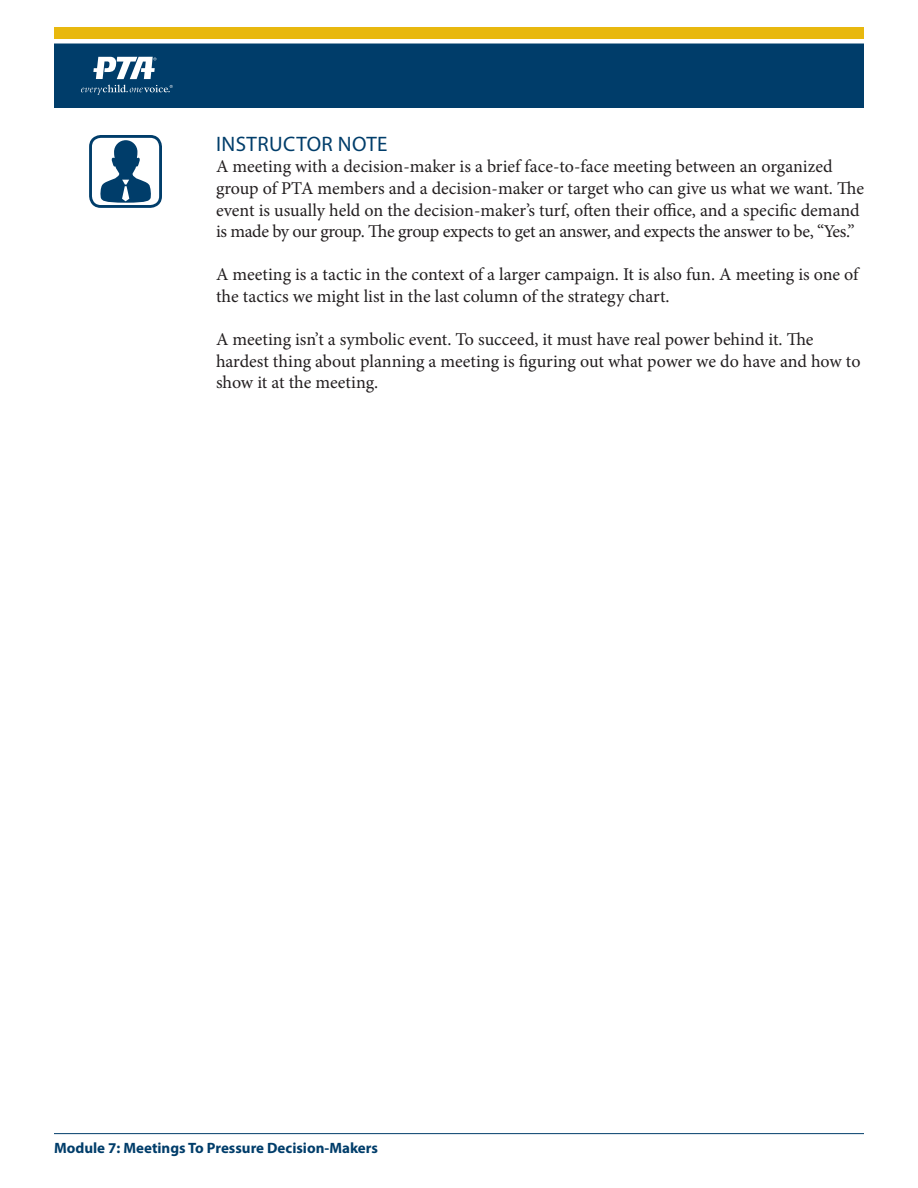
<style>
.page{position:relative;width:918px;height:1188px;background:#fff}
.page>*{position:absolute;margin:0;border:0;box-sizing:border-box;transform-origin:0 0}
.t1{font:21px "Myriad Pro";letter-spacing:.02em;color:#003d6a}
.t2{font:18px/21.6px "Minion Pro";letter-spacing:-.005em;color:#231f20}
.t3{font:700 15px "Myriad Pro";color:#003d6a}
</style>
<div class="page">
<div style="left:54px;top:27px;width:810px;height:13px;background:#e8b80e"></div>
<svg style="left:54px;top:39px;width:810px;height:69px;background:#114a74"></svg>
<svg style="left:81px;top:85px;width:92px;height:10px"></svg>
<svg style="left:93px;top:57px;width:63px;height:22px"></svg>
<hr style="left:54px;top:1133px;width:810px;height:1px;background:#003d6a">
<div style="left:89px;top:135px;width:73px;height:73px;border:3px solid #003d6a;border-radius:10px"></div>
<svg style="left:100px;top:140px;width:51px;height:63px"></svg>
<p class="t1" style="left:216px;top:131px;width:173px">INSTRUCTOR NOTE</p>
<p class="t2" style="left:216px;top:156px;width:649px">A meeting with a decision-maker is a brief face-to-face meeting between an organized group of PTA members and a decision-maker or target who can give us what we want. The event is usually held on the decision-maker’s turf, often their office, and a specific demand is made by our group. The group expects to get an answer, and expects the answer to be, “Yes.”</p>
<p class="t2" style="left:216px;top:264px;width:644px">A meeting is a tactic in the context of a larger campaign. It is also fun. A meeting is one of the tactics we might list in the last column of the strategy chart.</p>
<p class="t2" style="left:216px;top:329px;width:646px">A meeting isn’t a symbolic event. To succeed, it must have real power behind it. The hardest thing about planning a meeting is figuring out what power we do have and how to show it at the meeting.</p>
<p class="t3" style="left:54px;top:1138px;width:326px">Module 7: Meetings To Pressure Decision-Makers</p>
</div>
